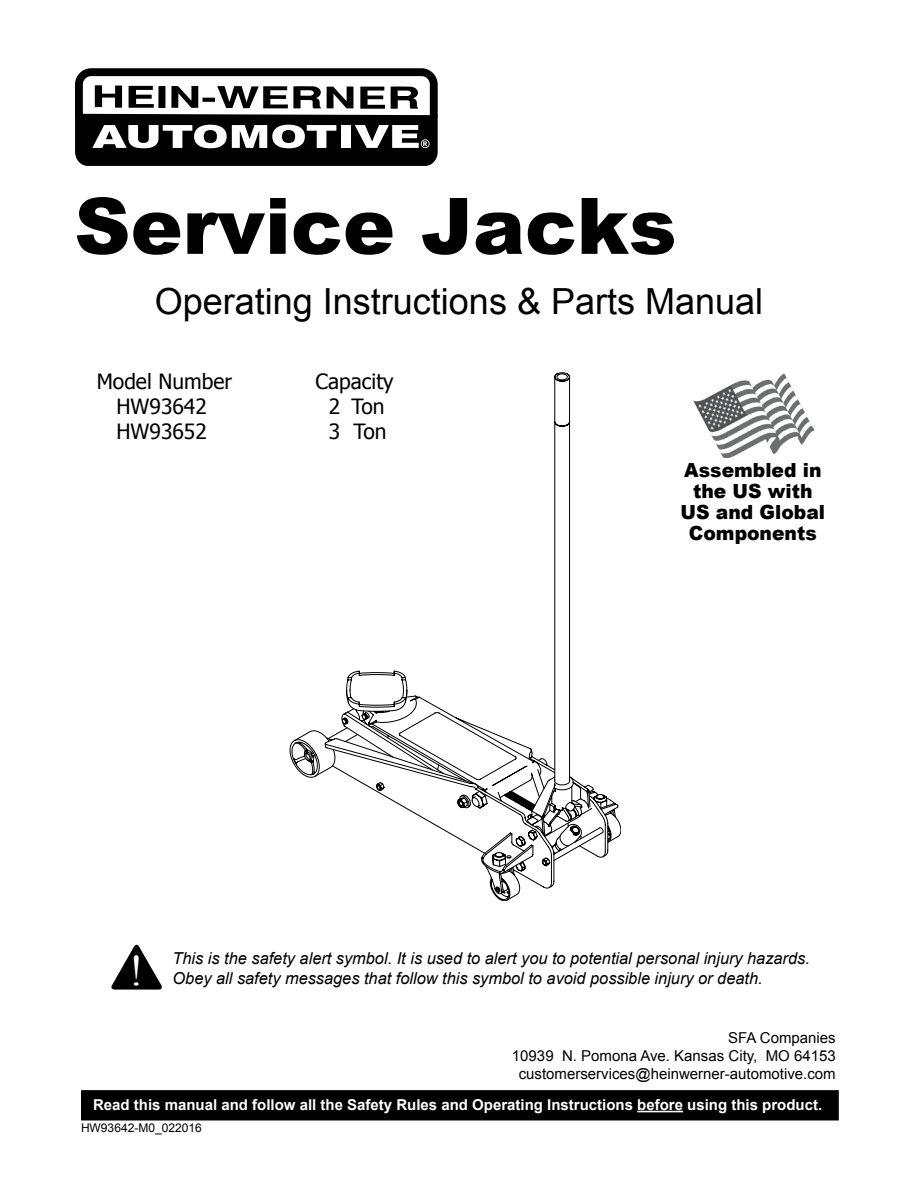
<style>
.page{position:relative;width:918px;height:1188px;background:#fff}
.page>*{position:absolute;margin:0;border:0;box-sizing:border-box;transform-origin:0 0}
.t1{font:900 78px "Arial";color:#000}
.t2{font:43.5px "Times New Roman";color:#fff}
.t3{font:36px "Arial";color:#000}
.t4{font:21px/25.2px "Tahoma";color:#000;text-align:center}
.t5{font:900 19.5px/21px "Arial";color:#000;text-align:center;scale:.96 1}
.t6{font:italic 16.5px "Arial";color:#000}
.t7{font:15px/18px "Arial";color:#000;text-align:right}
.t8{font:700 15px "Arial";color:#fff}
.t9{font:12px "Arial";color:#000}
</style>
<div class="page">
<svg style="left:394px;top:373px;width:177px;height:298px"></svg>
<svg style="left:290px;top:671px;width:331px;height:230px"></svg>
<svg style="left:304px;top:696px;width:314px;height:192px"></svg>
<svg style="left:304px;top:738px;width:26px;height:21px"></svg>
<svg style="left:111px;top:944px;width:51px;height:46px"></svg>
<div style="left:82px;top:1091px;width:756px;height:29px;background:#000"></div>
<div style="left:81px;top:1090px;width:758px;height:30px;border:2px solid #000"></div>
<hr style="left:637px;top:1111px;width:46px;height:1px;background:#fff">
<img style="left:693px;top:373px;width:121px;height:84px">
<svg style="left:75px;top:68px;width:363px;height:98px"></svg>
<h1 class="t1" style="left:74px;top:169px;width:604px">Service Jacks</h1>
<h3 class="t3" style="left:155px;top:278px;width:610px">Operating Instructions &amp; Parts Manual</h3>
<p class="t4" style="left:97px;top:367px;width:137px">Model Number<br>HW93642<br>HW93652</p>
<p class="t4" style="left:316px;top:367px;width:80px">Capacity<br>2 Ton<br>3 Ton</p>
<p class="t5" style="left:681px;top:459px;width:152px">Assembled in the US with<br>US and Global<br>Components</p>
<h2 class="t2" style="left:129px;top:941px;width:16px">!</h2>
<p class="t6" style="left:173px;top:948px;width:639px">This is the safety alert symbol. It is used to alert you to potential personal injury hazards.</p>
<p class="t6" style="left:173px;top:967px;width:592px">Obey all safety messages that follow this symbol to avoid possible injury or death.</p>
<p class="t7" style="left:512px;top:1029px;width:325px">SFA Companies<br>10939 N. Pomona Ave. Kansas City, MO 64153 customerservices@heinwerner-automotive.com</p>
<p class="t8" style="left:93px;top:1095px;width:731px">Read this manual and follow all the Safety Rules and Operating Instructions before using this product.</p>
<p class="t9" style="left:81px;top:1120px;width:122px">HW93642-M0_022016</p>
</div>
